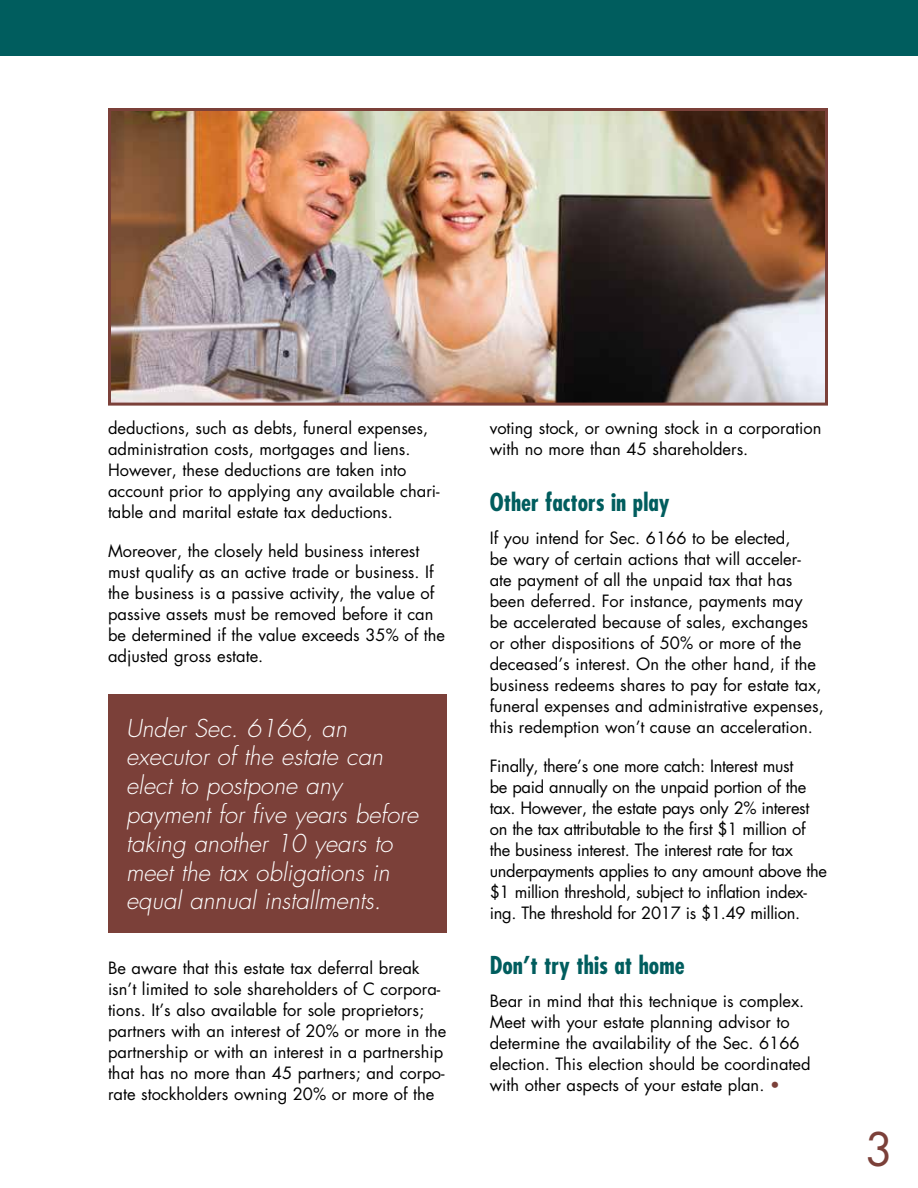
<style>
.page{position:relative;width:918px;height:1188px;background:#fff}
.page>*{position:absolute;margin:0;border:0;box-sizing:border-box;transform-origin:0 0}
.t1{font:45px "Futura Std";color:#7b4039}
.t2{font:italic 300 24px/28.8px "Futura Std";color:#fff}
.t3{font:700 condensed 24px "Futura Std";color:#005d5e}
.t4{font:16.5px/21px "Futura Std";color:#000}
.t5{font:16.5px/21px "Futura Std";letter-spacing:-.02em;color:#000}
.s1{color:#7b4039}
</style>
<div class="page">
<div style="left:0;top:0;width:918px;height:55px;background:#005d5e"></div>
<div style="left:108px;top:694px;width:338px;height:238px;background:#7b4039"></div>
<img style="left:112px;top:112px;width:712px;height:290px">
<div style="left:108px;top:108px;width:720px;height:298px;border:3px solid #7b4039"></div>
<p class="t4" style="left:108px;top:418px;width:333px">deductions, such as debts, funeral expenses, administration costs, mortgages and liens.<br>H owever, these deductions are taken into account prior to applying any available chari&shy;table and marital estate tax deductions.</p>
<p class="t4" style="left:108px;top:541px;width:339px">Moreover, the closely held business interest must qualify as an active trade or business. If the business is a passive activity, the value of passive assets must be removed before it can be determined if the value exceeds 35% of the adjusted gross estate.</p>
<h2 class="t2" style="left:126px;top:714px;width:294px">Under Sec. 6166, an executor of the estate can elect to postpone any payment for five years before taking another 10 years to meet the tax obligations in equal annual installments.</h2>
<p class="t4" style="left:108px;top:958px;width:340px">Be aware that this estate tax deferral break isn’t limited to sole shareholders of C corpora&shy;tions. It’s also available for sole proprietors; partners with an interest of 20% or more in the partnership or with an interest in a partnership that has no more than 45 partners; and corpo&shy;rate stockholders owning 20% or more of the</p>
<p class="t4" style="left:490px;top:418px;width:333px">voting stock, or owning stock in a corporation with no more than 45 shareholders.</p>
<h2 class="t3" style="left:490px;top:487px;width:181px">Other factors in play</h2>
<p class="t4" style="left:490px;top:527px;width:336px">If you intend for Sec. 6166 to be elected,<br>be wary of certain actions that will acceler&shy;ate payment of all the unpaid tax that has been deferred. For instance, payments may be accelerated because of sales, exchanges or other dispositions of 50% or more of the deceased’s interest. On the other hand, if the business redeems shares to pay for estate tax, funeral expenses and administrative expenses, this redemption won’t cause an acceleration.</p>
<p class="t5" style="left:490px;top:755px;width:339px">Finally, there’s one more catch: Interest must<br>be paid annually on the unpaid portion of the tax. H owever, the estate pays only 2% interest on the tax attributable to the first $1 million of the business interest. The interest rate for tax underpayments applies to any amount above the $1 million threshold, subject to inflation index&shy;ing. The threshold for 2017 is $1.49 million.</p>
<h2 class="t3" style="left:490px;top:950px;width:196px">Don’t try this at home</h2>
<p class="t4" style="left:490px;top:991px;width:322px">Bear in mind that this technique is complex.<br>Meet with your estate planning advisor to determine the availability of the Sec. 6166 election. This election should be coordinated with other aspects of your estate plan. <span class="s1">•</span></p>
<h1 class="t1" style="left:865px;top:1120px;width:29px">3</h1>
</div>
